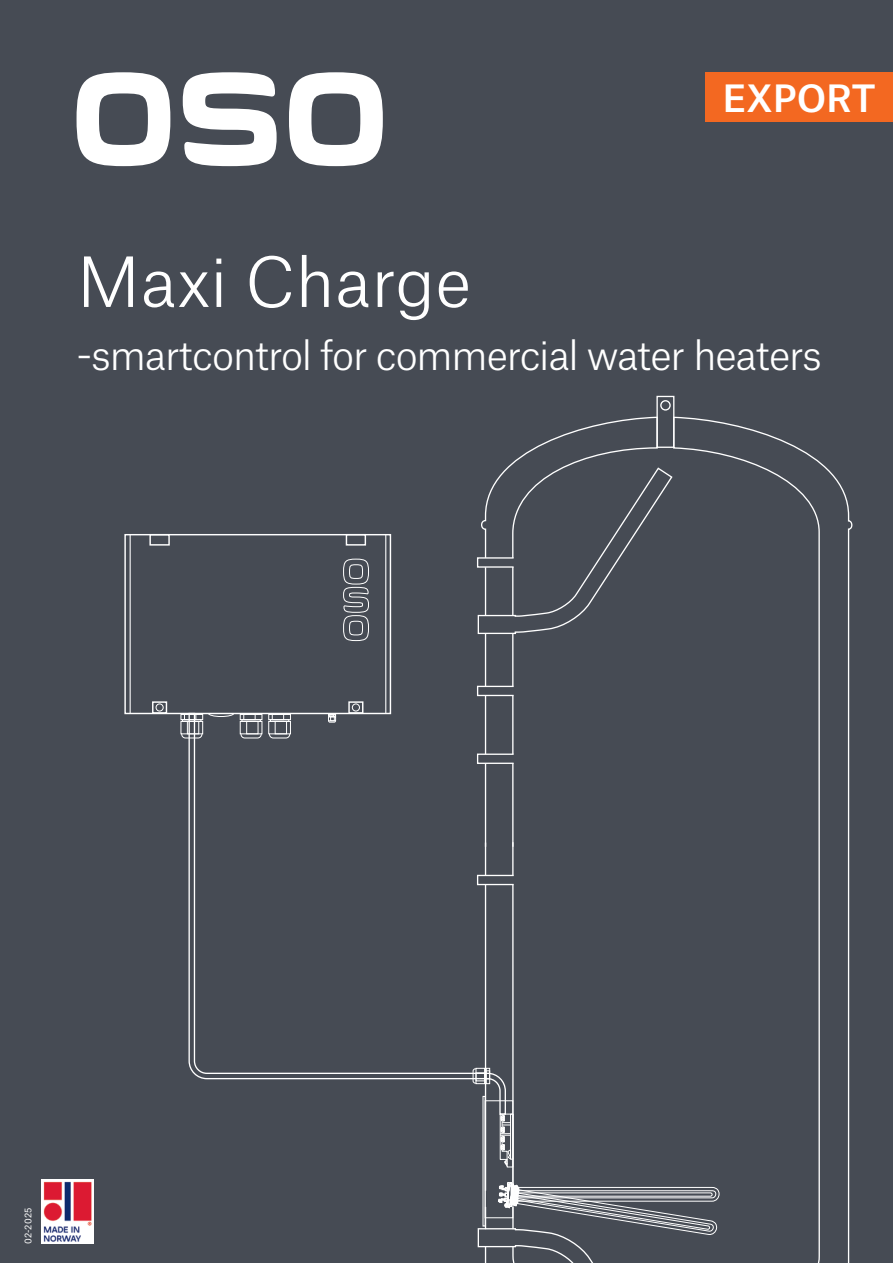
<style>
.page{position:relative;width:893px;height:1263px;background:#464b54}
.page>*{position:absolute;margin:0;border:0;box-sizing:border-box;transform-origin:0 0}
.t1{font:300 66px "Atlas Grotesk";color:#fff}
.t2{font:300 39px "Atlas Grotesk";letter-spacing:-.03em;color:#fff}
.t3{font:500 36px "Atlas Grotesk";color:#fff}
.t4{font:9px "Atlas Grotesk";letter-spacing:.015em;color:#fff;scale:.95 1}
</style>
<div class="page">
<svg style="left:289px;top:72px;width:94px;height:94px"></svg>
<svg style="left:183px;top:72px;width:94px;height:94px"></svg>
<svg style="left:77px;top:72px;width:93px;height:94px"></svg>
<img style="left:41px;top:1179px;width:53px;height:65px">
<div style="left:654px;top:416px;width:199px;height:847px;background:#464b54"></div>
<hr style="left:485px;top:633px;width:1px;height:53px;background:#fff">
<hr style="left:485px;top:695px;width:1px;height:59px;background:#fff">
<svg style="left:477px;top:395px;width:198px;height:240px;background:#4f545c"></svg>
<div style="left:477px;top:557px;width:37px;height:11px;border:1px solid #fff"></div>
<div style="left:477px;top:686px;width:37px;height:10px;border:1px solid #fff"></div>
<div style="left:508px;top:392px;width:146px;height:358px;background:#464b54"></div>
<div style="left:124px;top:534px;width:267px;height:180px;border:1px solid #fff"></div>
<div style="left:149px;top:534px;width:21px;height:12px;border:1px solid #fff"></div>
<div style="left:152px;top:701px;width:15px;height:13px;border:1px solid #fff"></div>
<div style="left:156px;top:703px;width:8px;height:8px;border:1px solid #fff;border-radius:50%"></div>
<div style="left:346px;top:534px;width:20px;height:12px;border:1px solid #fff"></div>
<div style="left:348px;top:701px;width:15px;height:13px;border:1px solid #fff"></div>
<div style="left:352px;top:703px;width:8px;height:8px;border:1px solid #fff;border-radius:50%"></div>
<svg style="left:343px;top:559px;width:26px;height:82px;background:#6a6e75"></svg>
<svg style="left:181px;top:734px;width:7px;height:5px"></svg>
<div style="left:182px;top:719px;width:19px;height:3px;border:1px solid #fff"></div>
<div style="left:181px;top:714px;width:22px;height:6px;border:1px solid #fff"></div>
<div style="left:184px;top:714px;width:12px;height:6px;border:1px solid #fff"></div>
<div style="left:181px;top:721px;width:22px;height:13px;border:1px solid #fff"></div>
<div style="left:187px;top:721px;width:12px;height:13px;border:1px solid #fff"></div>
<div style="left:472px;top:750px;width:248px;height:513px;background:#464b54"></div>
<hr style="left:130px;top:535px;width:1px;height:178px;background:#fff">
<hr style="left:385px;top:535px;width:1px;height:178px;background:#fff">
<div style="left:188px;top:712px;width:319px;height:403px;background:#464b54"></div>
<div style="left:706px;top:72px;width:187px;height:50px;background:#f36821"></div>
<p class="t3" style="left:723px;top:83px;width:154px">EXPORT</p>
<h1 class="t1" style="left:77px;top:253px;width:396px">Maxi Charge</h1>
<p class="t2" style="left:77px;top:338px;width:747px">-smartcontrol for commercial water heaters</p>
<p class="t4" style="left:24px;top:1244px;width:40px;rotate:-90deg">02-2025</p>
</div>
